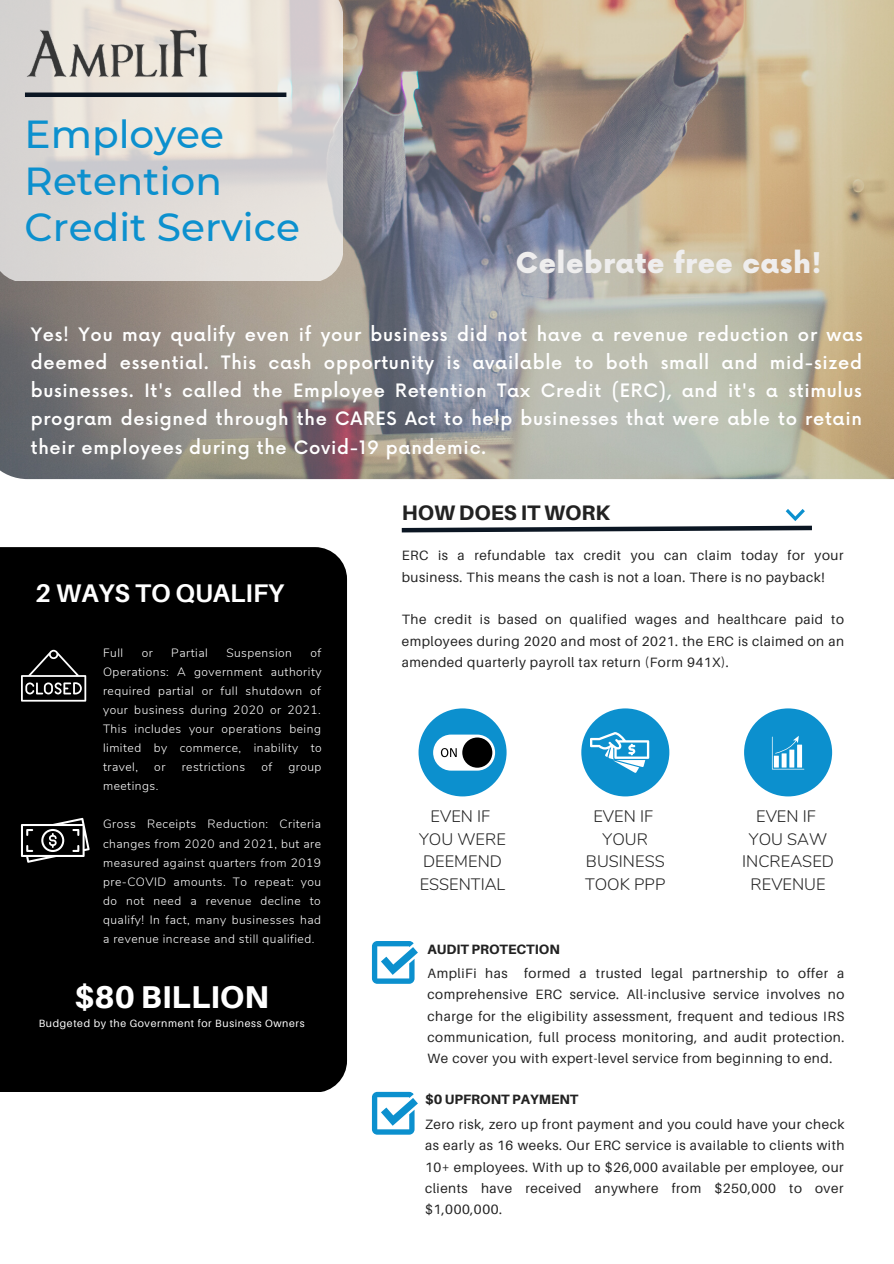
<style>
.page{position:relative;width:894px;height:1264px;background:#fff}
.page>*{position:absolute;margin:0;border:0;box-sizing:border-box;transform-origin:0 0}
.t1{font:500 39px/46.2px "Montserrat";color:#0c90ce}
.t2{font:800 31.5px "Aileron";color:#fff}
.t3{font:900 28.05px "Now";letter-spacing:.02em;color:#efeeee}
.t4{font:700 25.5px "Aileron";color:#fff}
.t5{font:800 21px "Aileron";color:#222}
.t6{font:500 18px/28.2px "Now";letter-spacing:.04em;color:#fff;text-align:justify}
.t7{font:300 16.5px/22.5px "Nunito";color:#222;text-align:center}
.t8{font:13.5px/21.5px "Aileron";letter-spacing:.04em;color:#222;text-align:justify}
.t9{font:800 13.5px "Aileron";color:#222}
.t10{font:300 12px/19px "Nunito";letter-spacing:.04em;color:#fff;text-align:justify}
.t11{font:10.5px "Aileron";letter-spacing:.06em;color:#fff}
</style>
<div class="page">
<div style="left:0;top:547px;width:347px;height:545px;background:#000"></div>
<div style="left:418px;top:708px;width:88px;height:88px;background:#0c90ce;border-radius:50%"></div>
<div style="left:581px;top:708px;width:88px;height:88px;background:#0c90ce;border-radius:50%"></div>
<div style="left:743px;top:708px;width:88px;height:88px;background:#0c90ce;border-radius:50%"></div>
<svg style="left:771px;top:736px;width:33px;height:33px"></svg>
<img style="left:0;top:0;width:893px;height:479px">
<svg style="left:0;top:0;width:343px;height:281px;background:#dfdbd7"></svg>
<div style="left:433px;top:734px;width:62px;height:36px;background:#fff;border-radius:18px"></div>
<div style="left:462px;top:737px;width:30px;height:30px;background:#000;border-radius:50%"></div>
<svg style="left:441px;top:748px;width:15px;height:9px"></svg>
<svg style="left:590px;top:732px;width:60px;height:41px"></svg>
<svg style="left:372px;top:1091px;width:46px;height:43px"></svg>
<svg style="left:21px;top:817px;width:69px;height:45px"></svg>
<svg style="left:21px;top:649px;width:65px;height:52px;background:#333"></svg>
<svg style="left:372px;top:941px;width:46px;height:42px"></svg>
<div style="left:25px;top:92px;width:261px;height:5px;background:#0b1623"></div>
<svg style="left:401px;top:509px;width:411px;height:24px"></svg>
<img style="left:17px;top:15px;width:205px;height:82px">
<h1 class="t1" style="left:25px;top:111px;width:277px">Employee<br>Retention<br>Credit Service</h1>
<h3 class="t3" style="left:515px;top:248px;width:307px">Celebrate free cash!</h3>
<p class="t6" style="left:31px;top:321px;width:833px">Yes! You may qualify even if your business did not have a revenue reduction or was deemed essential. This cash opportunity is available to both small and mid-sized businesses. It's called the Employee Retention Tax Credit (ERC), and it's a stimulus program designed through the CARES Act to help businesses that were able to retain their employees during the Covid-19 pandemic.</p>
<h3 class="t4" style="left:35px;top:577px;width:250px">2 WAYS TO QUALIFY</h3>
<p class="t10" style="left:103px;top:643px;width:22px">Full</p>
<p class="t10" style="left:142px;top:643px;width:13px">or</p>
<p class="t10" style="left:171px;top:643px;width:38px">Partial</p>
<p class="t10" style="left:226px;top:643px;width:67px">Suspension</p>
<p class="t10" style="left:103px;top:643px;width:220px;text-indent:207px">of Operations: A government authority required partial or full shutdown of your business during 2020 or 2021.<br>This includes your operations being limited by commerce, inability to travel,</p>
<p class="t10" style="left:154px;top:758px;width:13px">or</p>
<p class="t10" style="left:182px;top:758px;width:65px">restrictions</p>
<p class="t10" style="left:261px;top:758px;width:12px">of</p>
<p class="t10" style="left:288px;top:758px;width:34px">group</p>
<p class="t10" style="left:103px;top:777px;width:57px">meetings.</p>
<p class="t10" style="left:103px;top:815px;width:220px">Gross Receipts Reduction: Criteria changes from 2020 and 2021, but are measured against quarters from 2019 pre-COVID amounts. To repeat: you do not need a revenue decline to qualify! In fact, many businesses had a revenue increase and still qualified.</p>
<h2 class="t2" style="left:74px;top:977px;width:196px">$80 BILLION</h2>
<p class="t11" style="left:39px;top:1016px;width:267px">Budgeted by the Government for Business Owners</p>
<h3 class="t5" style="left:401px;top:499px;width:210px">HOW DOES IT WORK</h3>
<p class="t8" style="left:401px;top:544px;width:443px">ERC is a refundable tax credit you can claim today for your business. This means the cash is not a loan. There is no payback!</p>
<p class="t8" style="left:401px;top:608px;width:443px">The credit is based on qualified wages and healthcare paid to employees during 2020 and most of 2021. the ERC is claimed on an amended quarterly payroll tax return (Form 941X).</p>
<p class="t7" style="left:419px;top:805px;width:88px">EVEN IF<br>YOU WERE<br>DEEMEND<br>ESSENTIAL</p>
<p class="t9" style="left:427px;top:940px;width:134px">AUDIT PROTECTION</p>
<p class="t7" style="left:585px;top:805px;width:82px">EVEN IF<br>YOUR<br>BUSINESS<br>TOOK PPP</p>
<p class="t7" style="left:742px;top:805px;width:93px">EVEN IF<br>YOU SAW<br>INCREASED<br>REVENUE</p>
<p class="t8" style="left:427px;top:962px;width:418px">AmpliFi has formed a trusted legal partnership to offer a comprehensive ERC service. All-inclusive service involves no charge for the eligibility assessment, frequent and tedious IRS communication, full process monitoring, and audit protection.<br>We cover you with expert-level service from beginning to end.</p>
<p class="t9" style="left:425px;top:1091px;width:155px">$0 UPFRONT PAYMENT</p>
<p class="t8" style="left:425px;top:1112px;width:421px">Zero risk, zero up front payment and you could have your check as early as 16 weeks. Our ERC service is available to clients with 10+ employees. With up to $26,000 available per employee, our clients have received anywhere from $250,000 to over $1,000,000.</p>
</div>
